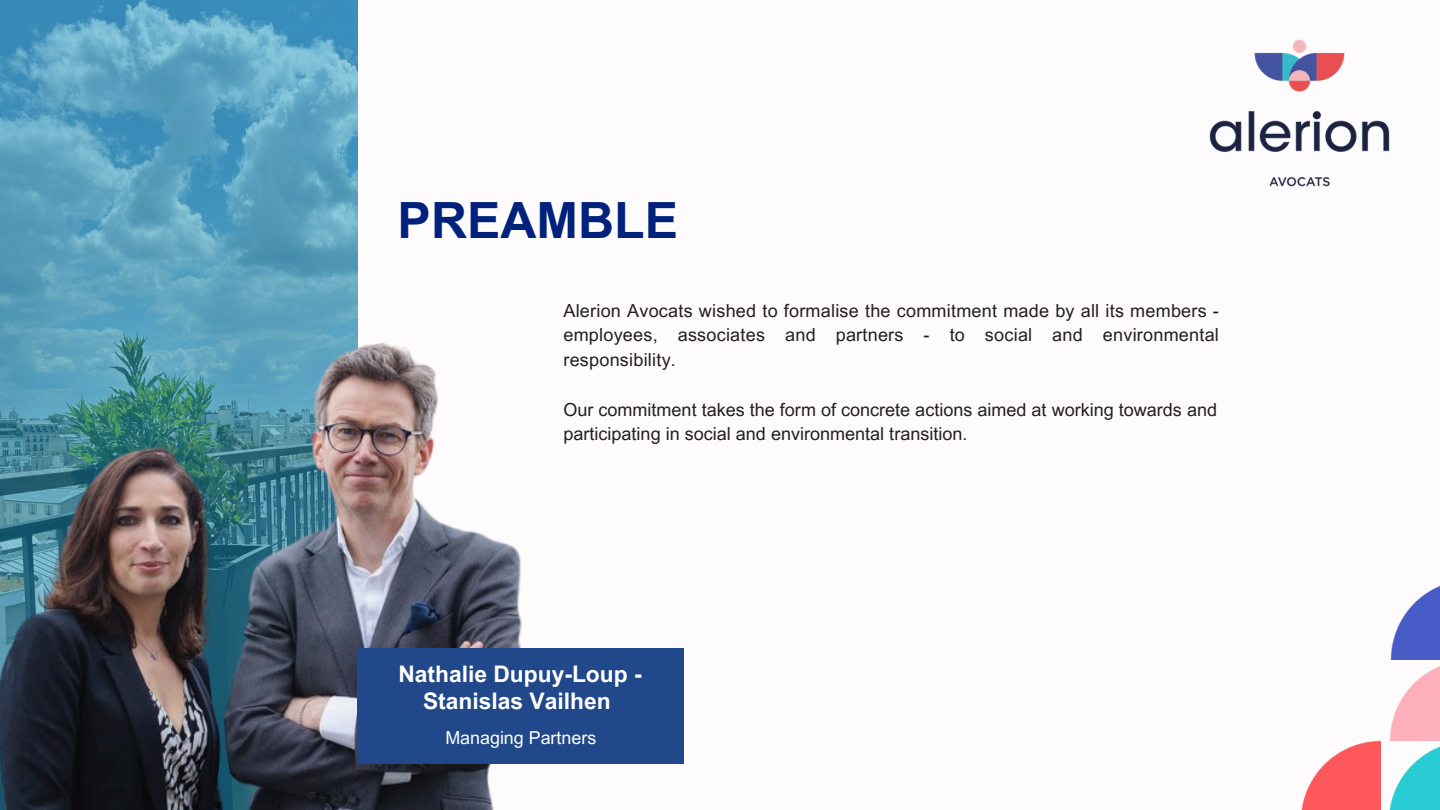
<style>
.page{position:relative;width:1440px;height:810px;background:#fdfbfb}
.page>*{position:absolute;margin:0;border:0;box-sizing:border-box;transform-origin:0 0}
.t1{font:700 50px "Arial MT Pro";color:#00227c}
.t2{font:700 22.8px/27px "Arial MT Pro";color:#fff;text-align:center}
.t3{font:18px/24.8px "Arial MT Pro";color:#231f20;text-align:justify}
.t4{font:17.9px "Arial MT Pro";color:#fff}
</style>
<div class="page">
<img style="left:1209px;top:39px;width:181px;height:148px">
<img style="left:1301px;top:741px;width:80px;height:69px">
<img style="left:1389px;top:585px;width:51px;height:225px">
<img style="left:0;top:0;width:358px;height:338px">
<img style="left:0;top:338px;width:548px;height:472px">
<div style="left:358px;top:648px;width:326px;height:115px;background:#21488a"></div>
<p class="t1" style="left:398px;top:202px;width:282px">PREAMBLE</p>
<p class="t3" style="left:563px;top:300px;width:657px">Alerion Avocats wished to formalise the commitment made by all its members - employees, associates and partners - to social and environmental responsibility.</p>
<h2 class="t3" style="left:563px;top:399px;width:655px">Our commitment takes the form of concrete actions aimed at working towards and participating in social and environmental transition.</h2>
<p class="t2" style="left:398px;top:663px;width:245px">Nathalie Dupuy-Loup -<br>Stanislas Vailhen</p>
<p class="t4" style="left:445px;top:731px;width:152px">Managing Partners</p>
</div>
